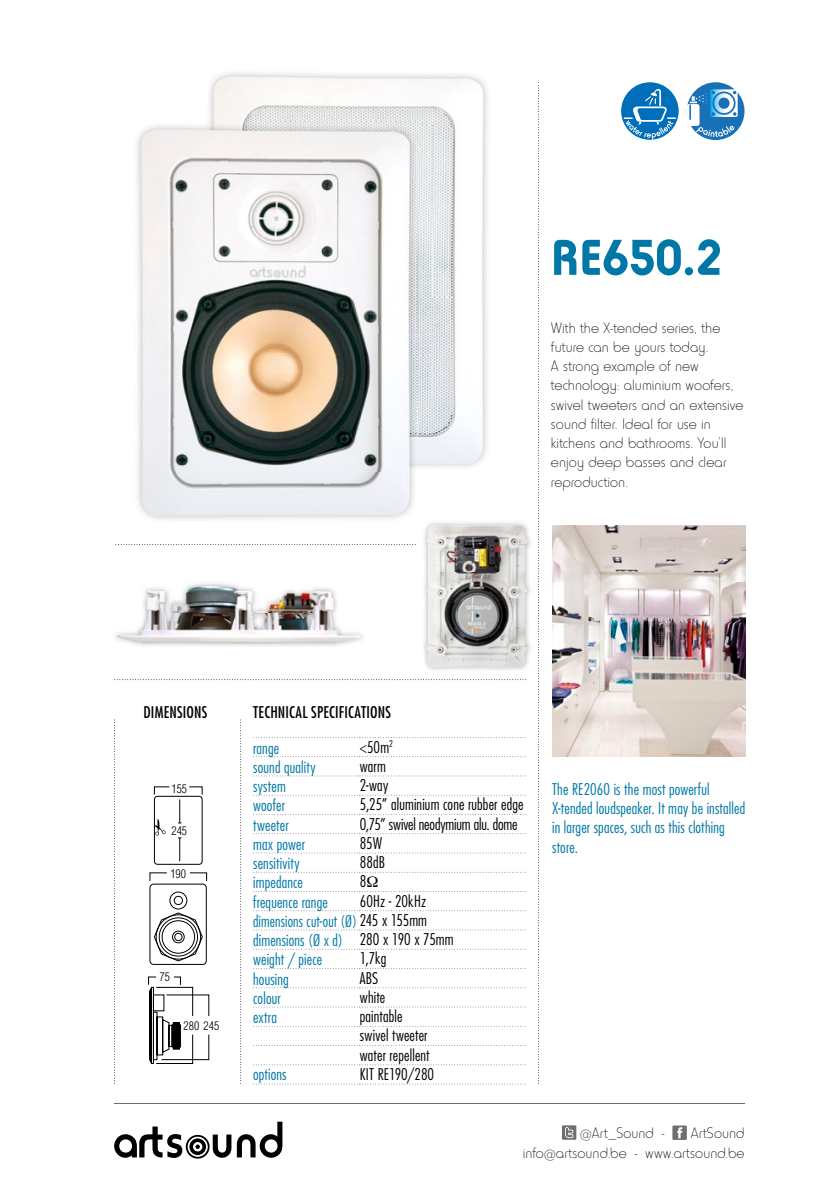
<style>
.page{position:relative;width:819px;height:1191px;background:#fff}
.page>*{position:absolute;margin:0;border:0;box-sizing:border-box;transform-origin:0 0}
.t1{font:700 52.5px "Horatio EF";color:#0077a6}
.t2{font:300 condensed 15.75px/19.2px "Futura";letter-spacing:.01em;color:#0077a6}
.t3{font:300 15.75px/19.2px "Horatio EF";letter-spacing:.005em;color:#000;text-align:right}
.t4{font:300 condensed 15.75px/19.2px "Futura";letter-spacing:.01em;color:#000}
.t5{font:condensed 15.75px "Futura";letter-spacing:.015em;color:#000}
.t6{font:300 condensed 15.75px "Futura";letter-spacing:-.01em;color:#000}
.t7{font:300 condensed 11.72px "Helvetica";color:#000}
.s1{color:#000}
</style>
<div class="page">
<svg style="left:538px;top:82px;width:1px;height:1001px"></svg>
<svg style="left:114px;top:679px;width:412px;height:1px"></svg>
<svg style="left:240px;top:719px;width:1px;height:364px"></svg>
<svg style="left:114px;top:719px;width:1px;height:364px"></svg>
<svg style="left:115px;top:544px;width:300px;height:1px"></svg>
<img style="left:209px;top:73px;width:223px;height:53px">
<img style="left:432px;top:75px;width:56px;height:392px">
<img style="left:417px;top:126px;width:16px;height:341px">
<img style="left:416px;top:179px;width:1px;height:289px">
<img style="left:137px;top:125px;width:69px;height:340px">
<img style="left:138px;top:465px;width:221px;height:55px">
<img style="left:359px;top:471px;width:55px;height:49px">
<img style="left:206px;top:126px;width:1px;height:228px">
<img style="left:206px;top:354px;width:52px;height:117px">
<img style="left:258px;top:470px;width:156px;height:1px">
<img style="left:207px;top:121px;width:209px;height:349px">
<img style="left:114px;top:582px;width:249px;height:63px">
<img style="left:423px;top:572px;width:55px;height:98px">
<img style="left:424px;top:522px;width:54px;height:50px">
<img style="left:478px;top:522px;width:53px;height:148px">
<div style="left:621px;top:82px;width:57px;height:58px;background:#006eb9;border-radius:50%"></div>
<svg style="left:623px;top:89px;width:53px;height:51px"></svg>
<div style="left:686px;top:82px;width:58px;height:58px;background:#1a70b7;border-radius:50%"></div>
<div style="left:686px;top:104px;width:13px;height:22px;background:#fff;border-radius:3px"></div>
<svg style="left:689px;top:89px;width:48px;height:30px"></svg>
<svg style="left:696px;top:126px;width:38px;height:11px"></svg>
<div style="left:150px;top:883px;width:57px;height:81px;border:1px solid #000;border-radius:4px"></div>
<svg style="left:154px;top:912px;width:49px;height:49px"></svg>
<svg style="left:149px;top:872px;width:18px;height:9px"></svg>
<svg style="left:189px;top:872px;width:18px;height:9px"></svg>
<svg style="left:148px;top:976px;width:61px;height:88px"></svg>
<div style="left:169px;top:891px;width:18px;height:18px;border:1px solid #000;border-radius:50%"></div>
<div style="left:174px;top:896px;width:9px;height:9px;border:1px solid #000;border-radius:50%"></div>
<div style="left:154px;top:796px;width:48px;height:68px;border:1px solid #000;border-radius:3px"></div>
<svg style="left:154px;top:786px;width:16px;height:9px"></svg>
<svg style="left:189px;top:786px;width:14px;height:9px"></svg>
<div style="left:153px;top:994px;width:11px;height:17px;border:1px solid #000"></div>
<svg style="left:155px;top:818px;width:10px;height:17px"></svg>
<svg style="left:178px;top:799px;width:3px;height:24px"></svg>
<svg style="left:178px;top:837px;width:3px;height:24px"></svg>
<hr style="left:114px;top:1103px;width:630px;height:1px;background:#6e6e6e">
<svg style="left:237px;top:1121px;width:45px;height:36px"></svg>
<svg style="left:114px;top:1126px;width:117px;height:32px"></svg>
<div style="left:562px;top:1125px;width:14px;height:14px;background:#6e6e6e"></div>
<svg style="left:565px;top:1127px;width:8px;height:11px"></svg>
<div style="left:672px;top:1125px;width:14px;height:15px;background:#6e6e6e"></div>
<svg style="left:677px;top:1127px;width:5px;height:11px"></svg>
<svg style="left:253px;top:756px;width:273px;height:1px"></svg>
<svg style="left:253px;top:775px;width:273px;height:1px"></svg>
<svg style="left:253px;top:794px;width:273px;height:1px"></svg>
<svg style="left:253px;top:814px;width:273px;height:1px"></svg>
<svg style="left:253px;top:833px;width:273px;height:1px"></svg>
<svg style="left:253px;top:852px;width:273px;height:1px"></svg>
<svg style="left:253px;top:910px;width:273px;height:1px"></svg>
<svg style="left:253px;top:929px;width:273px;height:1px"></svg>
<svg style="left:253px;top:968px;width:273px;height:1px"></svg>
<svg style="left:253px;top:987px;width:273px;height:1px"></svg>
<svg style="left:253px;top:1006px;width:273px;height:1px"></svg>
<svg style="left:253px;top:1026px;width:273px;height:1px"></svg>
<svg style="left:253px;top:1045px;width:273px;height:1px"></svg>
<svg style="left:253px;top:1064px;width:273px;height:1px"></svg>
<svg style="left:253px;top:737px;width:273px;height:1px"></svg>
<svg style="left:253px;top:1083px;width:273px;height:1px"></svg>
<img style="left:552px;top:525px;width:193px;height:231px">
<svg style="left:253px;top:872px;width:273px;height:20px"></svg>
<h1 class="t1" style="left:551px;top:228px;width:173px">RE650.2</h1>
<p class="t3" style="left:551px;top:318px;width:194px;text-align:left">With the X-tended series, the future can be yours today.<br>A strong example of new technology: aluminium woofers, swivel tweeters and an extensive sound filter. Ideal for use in kitchens and bathrooms. You’ll enjoy deep basses and clear reproduction.</p>
<p class="t5" style="left:143px;top:702px;width:65px">DIMENSIONS</p>
<p class="t5" style="left:253px;top:702px;width:139px">TECHNICAL SPECIFICATIONS</p>
<p class="t7" style="left:171px;top:781px;width:17px">155</p>
<p class="t7" style="left:171px;top:823px;width:17px">245</p>
<p class="t7" style="left:170px;top:866px;width:17px">190</p>
<p class="t7" style="left:160px;top:969px;width:12px">75</p>
<p class="t7" style="left:183px;top:1018px;width:37px">280 245</p>
<p class="t2" style="left:253px;top:738px;width:28px">range</p>
<p class="t4" style="left:360px;top:737px;width:35px">&lt;50m<sup>2</sup></p>
<p class="t2" style="left:253px;top:757px;width:64px">sound quality</p>
<p class="t4" style="left:360px;top:756px;width:27px">warm</p>
<p class="t2" style="left:253px;top:776px;width:34px">system</p>
<p class="t4" style="left:360px;top:775px;width:30px">2-way</p>
<p class="t2" style="left:253px;top:795px;width:33px">woofer</p>
<p class="t4" style="left:360px;top:794px;width:165px">5,25” aluminium cone rubber edge</p>
<p class="t2" style="left:253px;top:815px;width:37px">tweeter</p>
<p class="t6" style="left:360px;top:814px;width:159px">0,75” swivel neodymium alu. dome</p>
<p class="t2" style="left:253px;top:834px;width:53px">max power</p>
<p class="t4" style="left:360px;top:833px;width:24px">85W</p>
<p class="t2" style="left:253px;top:853px;width:48px">sensitivity</p>
<p class="t4" style="left:360px;top:852px;width:27px">88dB</p>
<p class="t2" style="left:253px;top:872px;width:51px">impedance</p>
<p class="t4" style="left:360px;top:871px;width:8px">8</p>
<p class="t2" style="left:253px;top:892px;width:76px">frequence range</p>
<p class="t2" style="left:253px;top:890px;width:202px;text-indent:107px"><span class="s1">60Hz - 20kHz </span>dimensions cut-out (Ø) <span class="s1">245 x 155mm </span>dimensions (Ø x d) <span class="s1">280 x 190 x 75mm </span>weight / piece</p>
<p class="t4" style="left:360px;top:948px;width:28px">1,7kg</p>
<p class="t2" style="left:253px;top:969px;width:37px">housing</p>
<p class="t4" style="left:360px;top:968px;width:20px">ABS</p>
<p class="t2" style="left:253px;top:988px;width:29px">colour</p>
<p class="t4" style="left:360px;top:987px;width:27px">white</p>
<p class="t2" style="left:253px;top:1007px;width:25px">extra</p>
<p class="t4" style="left:360px;top:1006px;width:71px">paintable swivel tweeter water repellent</p>
<p class="t2" style="left:253px;top:1064px;width:35px">options</p>
<p class="t4" style="left:360px;top:1064px;width:76px">KIT RE190/280</p>
<p class="t2" style="left:552px;top:779px;width:195px">The RE2060 is the most powerful<br>X-tended loudspeaker. It may be installed in larger spaces, such as this clothing store.</p>
<p class="t3" style="left:522px;top:1123px;width:223px;line-height:19.9px">ArtSound<br>info@artsound.be - www.artsound.be</p>
<p class="t3" style="left:580px;top:1123px;width:86px">@Art_Sound -</p>
</div>
